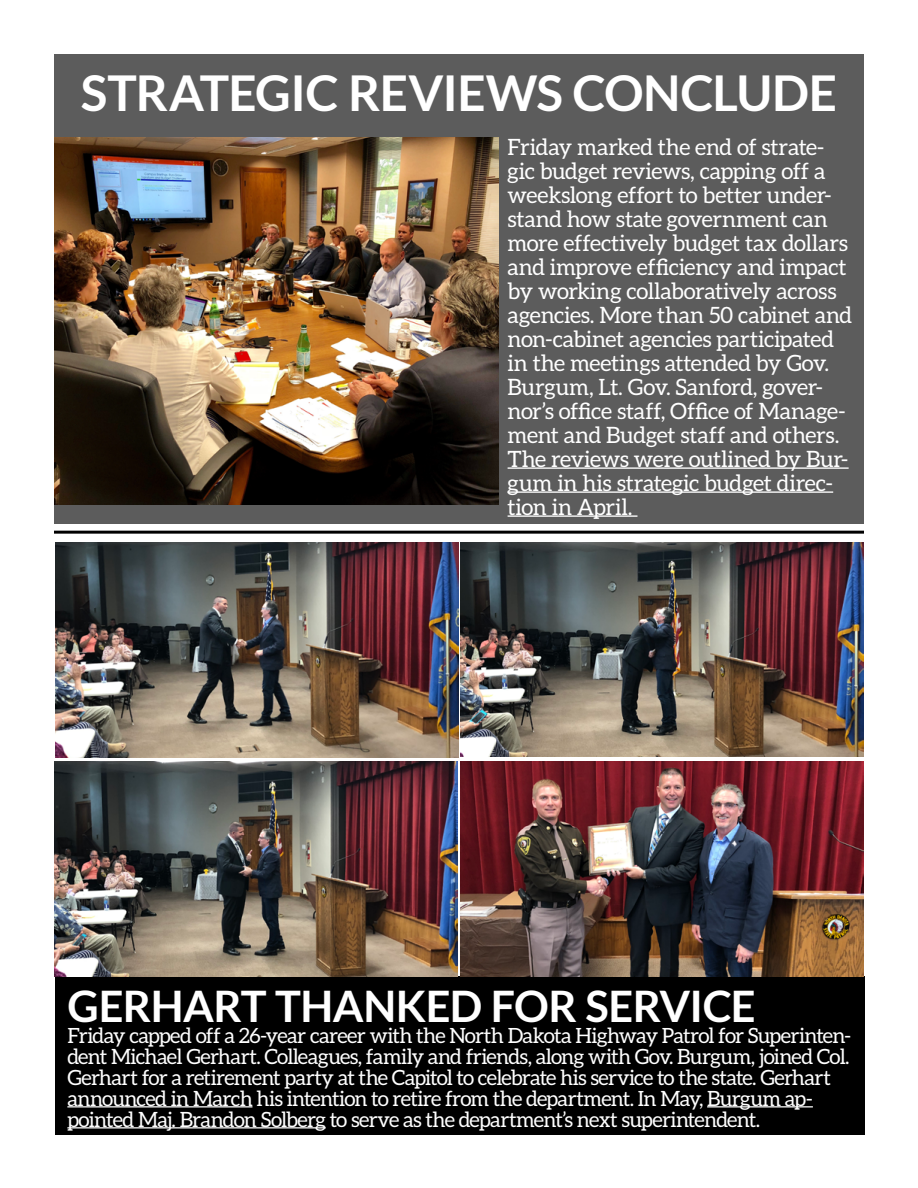
<style>
.page{position:relative;width:918px;height:1188px;background:#fff}
.page>*{position:absolute;margin:0;border:0;box-sizing:border-box;transform-origin:0 0}
.t1{font:700 49.5px "Lato";letter-spacing:-.015em;color:#fff}
.t2{font:700 43.5px "Lato";letter-spacing:-.015em;color:#fff}
.t3{font:22.5px/24px "Aleo";letter-spacing:-.015em;color:#fff}
.t4{font:21px/21px "Aleo";letter-spacing:-.035em;color:#fff}
</style>
<div class="page">
<div style="left:54px;top:54px;width:810px;height:470px;background:#5c5c5c"></div>
<img style="left:54px;top:137px;width:445px;height:368px">
<hr style="left:508px;top:467px;width:341px;height:2px;background:#fff">
<hr style="left:508px;top:491px;width:325px;height:2px;background:#fff">
<hr style="left:508px;top:515px;width:129px;height:2px;background:#fff">
<div style="left:56px;top:976px;width:810px;height:159px;background:#000"></div>
<img style="left:56px;top:542px;width:808px;height:216px">
<hr style="left:67px;top:1106px;width:185px;height:1px;background:#fff">
<hr style="left:707px;top:1106px;width:106px;height:1px;background:#fff">
<hr style="left:67px;top:1127px;width:259px;height:1px;background:#fff">
<hr style="left:54px;top:531px;width:810px;height:3px;background:#000">
<img style="left:54px;top:761px;width:403px;height:215px">
<img style="left:460px;top:761px;width:404px;height:215px">
<h1 class="t1" style="left:81px;top:65px;width:758px">STRATEGIC REVIEWS CONCLUDE</h1>
<p class="t3" style="left:508px;top:135px;width:346px">Friday marked the end of strate&shy;gic budget reviews, capping off a weekslong effort to better under&shy;stand how state government can more effectively budget tax dollars and improve efficiency and impact by working collaboratively across agencies. More than 50 cabinet and non-cabinet agencies participated in the meetings attended by Gov.<br>Burgum, Lt. Gov. Sanford, gover&shy;nor’s office staff, Office of Manage&shy;ment and Budget staff and others.<br>The reviews were outlined by Bur&shy;gum in his strategic budget direc&shy;tion in April.</p>
<h2 class="t2" style="left:67px;top:981px;width:690px">GERHART THANKED FOR SERVICE</h2>
<p class="t4" style="left:67px;top:1025px;width:786px">Friday capped off a 26-year career with the North Dakota Highway Patrol for Superinten&shy;dent Michael Gerhart. Colleagues, family and friends, along with Gov. Burgum, joined Col.<br>Gerhart for a retirement party at the Capitol to celebrate his service to the state. Gerhart announced in March his intention to retire from the department. In May, Burgum ap&shy;pointed Maj. Brandon Solberg to serve as the department’s next superintendent.</p>
</div>
